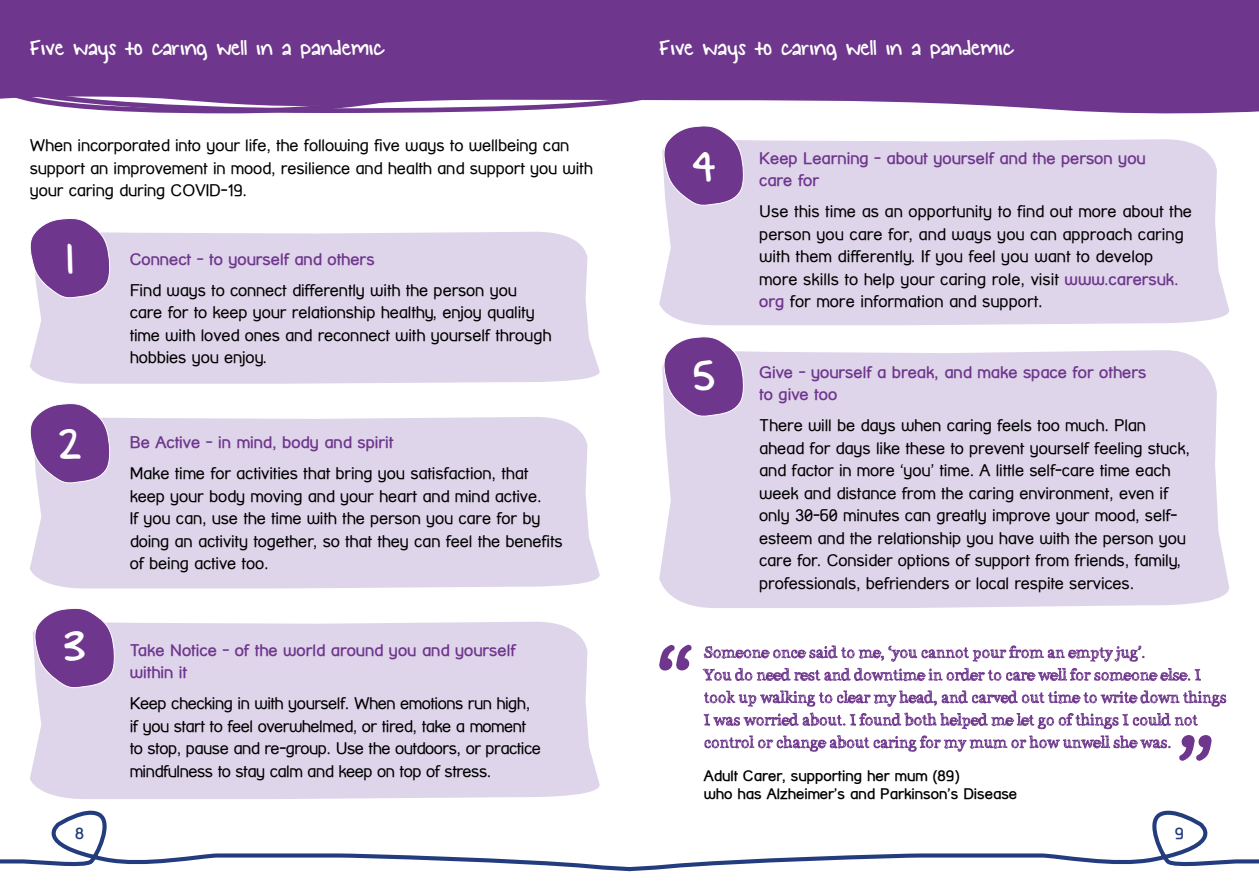
<style>
.page{position:relative;width:1259px;height:893px;background:#fff}
.page>*{position:absolute;margin:0;border:0;box-sizing:border-box;transform-origin:0 0}
.t1{font:700 105px "Street Corner";color:#6e368c}
.t2{font:48px "KG Small Town Southern Girl";color:#fff}
.t3{font:24px "KG Small Town Southern Girl";color:#fff}
.t4{font:16.5px/22.5px "Street Corner";letter-spacing:-.01em;color:#000}
.t5{font:700 16.5px/22.5px "Street Corner";color:#6e368c}
.t6{font:16.5px/22.5px "Street Corner";letter-spacing:-.03em;color:#000}
.t7{font:700 15.9px "Street Corner";color:#223c7e}
.t8{font:700 15px/18px "Street Corner";color:#000}
.s1{font-weight:700;color:#6e368c}
</style>
<div class="page">
<svg style="left:0;top:811px;width:1259px;height:61px"></svg>
<div style="left:0;top:0;width:1259px;height:113px;background:#6e368c"></div>
<div style="left:30px;top:231px;width:570px;height:153px;background:#dfd5eb"></div>
<div style="left:659px;top:139px;width:570px;height:186px;background:#dfd5eb"></div>
<div style="left:659px;top:350px;width:570px;height:258px;background:#dfd5eb"></div>
<div style="left:30px;top:621px;width:570px;height:178px;background:#dfd5eb"></div>
<div style="left:30px;top:417px;width:570px;height:171px;background:#dfd5eb"></div>
<svg style="left:30px;top:218px;width:82px;height:83px;background:#9269a9"></svg>
<svg style="left:30px;top:403px;width:82px;height:83px;background:#9268a9"></svg>
<svg style="left:31px;top:608px;width:86px;height:83px;background:#966eac"></svg>
<svg style="left:660px;top:126px;width:86px;height:82px;background:#956dac"></svg>
<svg style="left:660px;top:336px;width:86px;height:83px;background:#966ead"></svg>
<svg style="left:704px;top:735px;width:466px;height:17px"></svg>
<svg style="left:704px;top:690px;width:522px;height:39px"></svg>
<svg style="left:703px;top:645px;width:498px;height:36px"></svg>
<svg style="left:1179px;top:735px;width:32px;height:26px"></svg>
<h3 class="t3" style="left:30px;top:35px;width:356px">Five ways to caring well in a pandemic</h3>
<h3 class="t3" style="left:659px;top:35px;width:356px">Five ways to caring well in a pandemic</h3>
<p class="t4" style="left:30px;top:134px;width:564px">When incorporated into your life, the following five ways to wellbeing can support an improvement in mood, resilience and health and support you with your caring during COVID-19.</p>
<h2 class="t2" style="left:66px;top:234px;width:9px">1</h2>
<h2 class="t2" style="left:58px;top:418px;width:25px">2</h2>
<h2 class="t2" style="left:63px;top:621px;width:24px">3</h2>
<p class="t5" style="left:130px;top:247px;width:246px">Connect - to yourself and others</p>
<p class="t4" style="left:130px;top:278px;width:423px">Find ways to connect differently with the person you care for to keep your relationship healthy, enjoy quality time with loved ones and reconnect with yourself through hobbies you enjoy.</p>
<p class="t5" style="left:130px;top:431px;width:265px">Be Active - in mind, body and spirit</p>
<p class="t4" style="left:130px;top:462px;width:434px">Make time for activities that bring you satisfaction, that keep your body moving and your heart and mind active.<br>If you can, use the time with the person you care for by doing an activity together, so that they can feel the benefits of being active too.</p>
<p class="t5" style="left:130px;top:639px;width:387px">Take Notice - of the world around you and yourself within it</p>
<p class="t6" style="left:130px;top:692px;width:413px">Keep checking in with yourself. When emotions run high, if you start to feel overwhelmed, or tired, take a moment to stop, pause and re-group. Use the outdoors, or practice mindfulness to stay calm and keep on top of stress.</p>
<h2 class="t2" style="left:692px;top:141px;width:24px">4</h2>
<h2 class="t2" style="left:692px;top:350px;width:24px">5</h2>
<h1 class="t1" style="left:654px;top:625px;width:42px">“</h1>
<p class="t5" style="left:759px;top:147px;width:388px">Keep Learning - about yourself and the person you care for</p>
<p class="t4" style="left:759px;top:200px;width:434px">Use this time as an opportunity to find out more about the person you care for, and ways you can approach caring with them differently. If you feel you want to develop more skills to help your caring role, visit <span class="s1">www.carersuk. org</span> for more information and support.</p>
<p class="t5" style="left:759px;top:361px;width:388px">Give - yourself a break, and make space for others to give too</p>
<p class="t4" style="left:759px;top:414px;width:432px">There will be days when caring feels too much. Plan ahead for days like these to prevent yourself feeling stuck, and factor in more ‘you’ time. A little self-care time each week and distance from the caring environment, even if only 30-60 minutes can greatly improve your mood, self&shy;esteem and the relationship you have with the person you care for. Consider options of support from friends, family, professionals, befrienders or local respite services.</p>
<p class="t8" style="left:703px;top:767px;width:315px">Adult Carer, supporting her mum (89)<br>who has Alzheimer’s and Parkinson’s Disease</p>
<p class="t7" style="left:75px;top:824px;width:10px">8</p>
<p class="t7" style="left:1174px;top:824px;width:10px">9</p>
</div>
